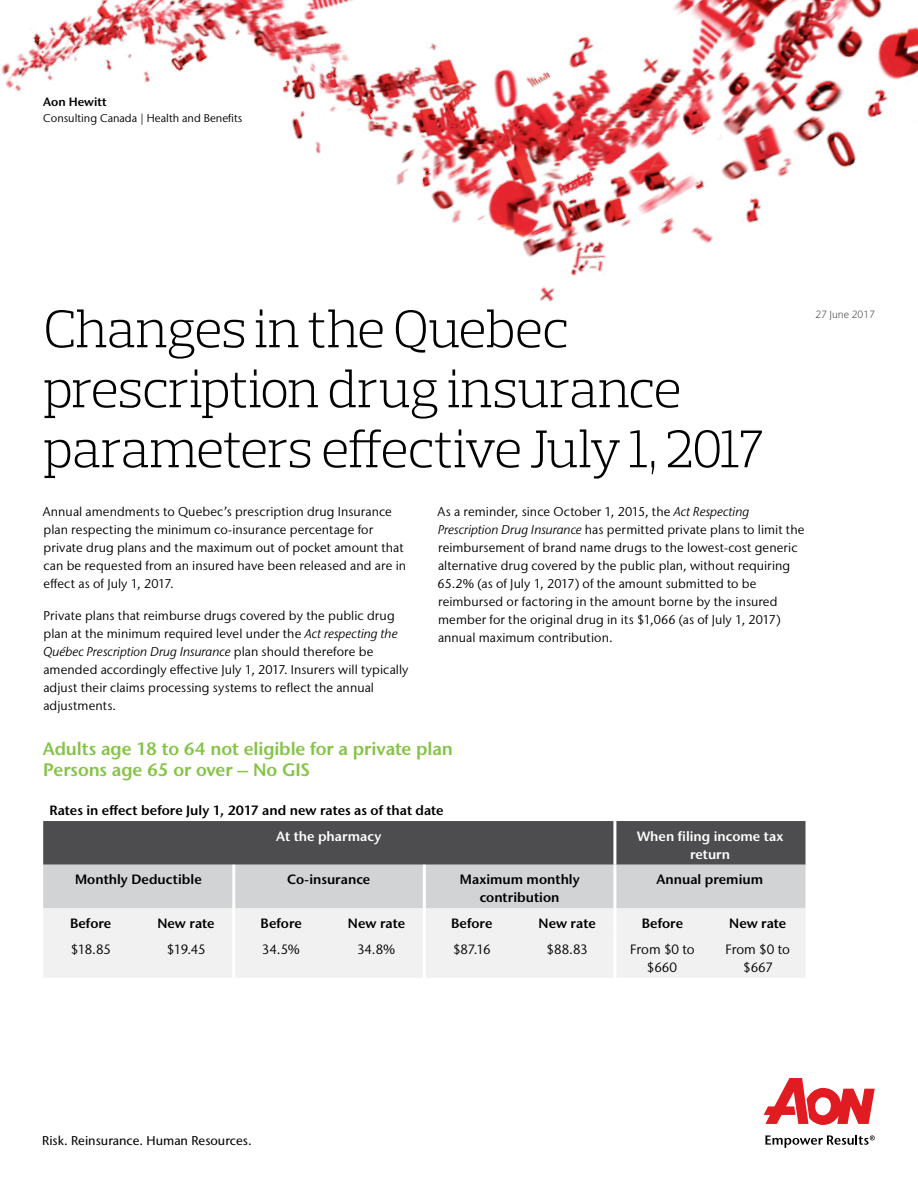
<style>
.page{position:relative;width:918px;height:1188px;background:#fff}
.page>*{position:absolute;margin:0;border:0;box-sizing:border-box;transform-origin:0 0}
.t1{font:300 54px/60px "Prelo Slab";letter-spacing:-.025em;color:#000}
.t2{font:600 18px/21px "Stone Sans IIITC Pro";letter-spacing:-.005em;color:#85c446}
.t3{font:600 13.5px/18px "Stone Sans IIITC Pro";color:#000;text-align:center}
.t4{font:13.5px/18px "Stone Sans IIITC Pro";color:#000;text-align:center}
.t5{font:600 13.5px/18px "Stone Sans IIITC Pro";color:#fff;text-align:center}
.t6{font:12.75px/18px "Stone Sans IIITC Pro";letter-spacing:.01em;color:#000}
.t7{font:500 12.75px "Stone Sans IIITC Pro";color:#000}
.t8{font:600 12px "Stone Sans IIITC Pro";color:#000}
.t9{font:11.25px "Stone Sans IIITC Pro";color:#000}
.t10{font:300 10.5px "Stone Sans IIITC Pro";color:#4d4d4f}
.s1{font-style:italic}
</style>
<div class="page">
<img style="left:1px;top:0;width:917px;height:302px">
<svg style="left:764px;top:1078px;width:111px;height:47px"></svg>
<svg style="left:765px;top:1135px;width:110px;height:13px"></svg>
<svg style="left:43px;top:821px;width:763px;height:87px;background:#8f9091"></svg>
<div style="left:43px;top:908px;width:763px;height:70px;background:#f1f1f2"></div>
<hr style="left:613px;top:821px;width:3px;height:44px;background:#fff">
<hr style="left:232px;top:865px;width:3px;height:43px;background:#fff">
<hr style="left:423px;top:865px;width:3px;height:43px;background:#fff">
<hr style="left:613px;top:865px;width:3px;height:43px;background:#fff">
<hr style="left:232px;top:908px;width:3px;height:26px;background:#fff">
<hr style="left:232px;top:934px;width:3px;height:44px;background:#fff">
<hr style="left:423px;top:908px;width:3px;height:26px;background:#fff">
<hr style="left:423px;top:934px;width:3px;height:44px;background:#fff">
<hr style="left:613px;top:908px;width:3px;height:26px;background:#fff">
<hr style="left:613px;top:934px;width:3px;height:44px;background:#fff">
<p class="t8" style="left:43px;top:94px;width:65px">Aon Hewitt</p>
<p class="t9" style="left:43px;top:111px;width:201px">Consulting Canada | Health and Benefits</p>
<h1 class="t1" style="left:43px;top:299px;width:723px">Changes in the Quebec prescription drug insurance parameters effective July 1, 2017</h1>
<p class="t10" style="left:815px;top:308px;width:61px">27 June 2017</p>
<p class="t6" style="left:43px;top:503px;width:365px">Annual amendments to Quebec’s prescription drug Insurance plan respecting the minimum co-insurance percentage for private drug plans and the maximum out of pocket amount that can be requested from an insured have been released and are in effect as of July 1, 2017.</p>
<p class="t6" style="left:43px;top:606px;width:367px">Private plans that reimburse drugs covered by the public drug plan at the minimum required level under the <span class="s1">Act respecting the Québec Prescription Drug Insurance</span> plan should therefore be amended accordingly effective July 1, 2017. Insurers will typically adjust their claims processing systems to reflect the annual adjustments.</p>
<p class="t6" style="left:438px;top:503px;width:368px">As a reminder, since October 1, 2015, the <span class="s1">Act Respecting Prescription Drug Insurance</span> has permitted private plans to limit the reimbursement of brand name drugs to the lowest-cost generic alternative drug covered by the public plan, without requiring 65.2% (as of July 1, 2017) of the amount submitted to be reimbursed or factoring in the amount borne by the insured member for the original drug in its $1,066 (as of July 1, 2017) annual maximum contribution.</p>
<h2 class="t2" style="left:43px;top:738px;width:412px">Adults age 18 to 64 not eligible for a private plan<br>Persons age 65 or over – No GIS</h2>
<p class="t3" style="left:49px;top:801px;width:396px">Rates in effect before July 1, 2017 and new rates as of that date</p>
<p class="t5" style="left:276px;top:827px;width:107px">At the pharmacy</p>
<p class="t5" style="left:637px;top:827px;width:148px">When filing income tax return</p>
<p class="t3" style="left:75px;top:870px;width:128px">Monthly Deductible</p>
<p class="t3" style="left:287px;top:870px;width:85px">Co-insurance</p>
<p class="t3" style="left:460px;top:870px;width:121px">Maximum monthly contribution</p>
<p class="t3" style="left:656px;top:870px;width:108px">Annual premium</p>
<p class="t3" style="left:70px;top:914px;width:43px">Before</p>
<p class="t3" style="left:157px;top:914px;width:59px">New rate</p>
<p class="t3" style="left:261px;top:914px;width:43px">Before</p>
<p class="t3" style="left:348px;top:914px;width:59px">New rate</p>
<p class="t3" style="left:451px;top:914px;width:43px">Before</p>
<p class="t3" style="left:539px;top:914px;width:59px">New rate</p>
<p class="t3" style="left:642px;top:914px;width:43px">Before</p>
<p class="t3" style="left:729px;top:914px;width:59px">New rate</p>
<p class="t4" style="left:71px;top:940px;width:42px">$18.85</p>
<p class="t4" style="left:167px;top:940px;width:40px">$19.45</p>
<p class="t4" style="left:262px;top:940px;width:39px">34.5%</p>
<p class="t4" style="left:357px;top:940px;width:40px">34.8%</p>
<p class="t4" style="left:453px;top:940px;width:39px">$87.16</p>
<p class="t4" style="left:547px;top:940px;width:43px">$88.83</p>
<p class="t4" style="left:630px;top:940px;width:66px">From $0 to $660</p>
<p class="t4" style="left:726px;top:940px;width:66px">From $0 to $667</p>
<p class="t7" style="left:42px;top:1132px;width:211px">Risk. Reinsurance. Human Resources.</p>
</div>
